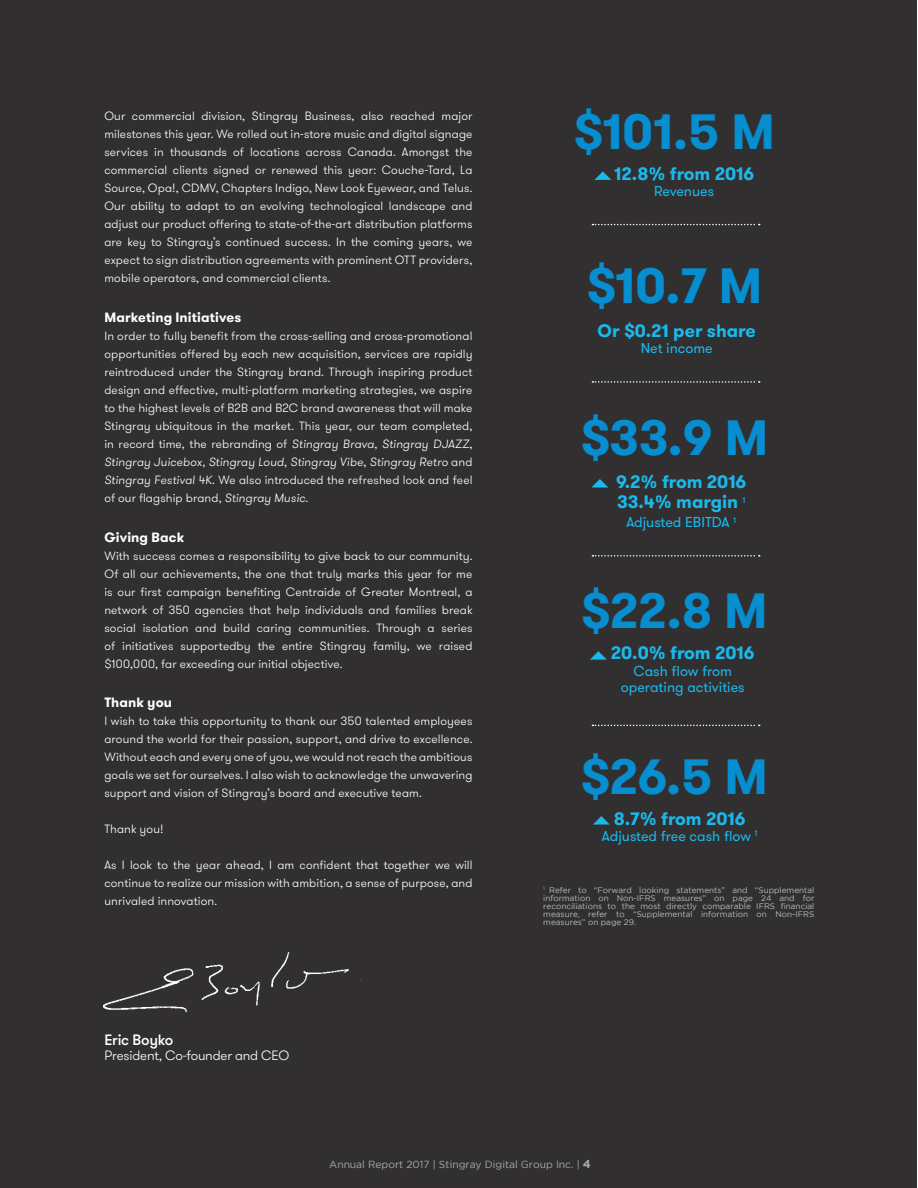
<style>
.page{position:relative;width:918px;height:1188px;background:#312f30}
.page>*{position:absolute;margin:0;border:0;box-sizing:border-box;transform-origin:0 0}
.t1{font:700 49.5px "GT Walsheim Pro";color:#068ed0}
.t2{font:700 18px "GT Walsheim Pro";color:#1ab9ec}
.t3{font:500 15px "GT Walsheim Pro";letter-spacing:-.02em;color:#fff}
.t4{font:14.4px "GT Walsheim Pro";color:#1ab9ec}
.Paragraph_Style_2{font:700 13.5px "GT Walsheim Pro";letter-spacing:.01em;color:#fff}
.t5{font:300 13.5px "GT Walsheim Pro";letter-spacing:-.015em;color:#fff}
.Paragraph_Style_2-2{font:300 12px/18px "GT Walsheim Pro";letter-spacing:.01em;color:#fff;text-align:justify}
.t6{font:10.2px "Gotham";color:#a9aaae}
.t7{font:8.1px/8.1px "Gotham";color:#babdbe;text-align:justify}
.s1{font-style:italic}
.s2{font-weight:700;font-size:11.55px}
</style>
<div class="page">
<hr style="left:917px;top:0;width:1px;height:1188px;background:#fff">
<img style="left:103px;top:952px;width:258px;height:60px">
<svg style="left:592px;top:224px;width:168px;height:1px"></svg>
<svg style="left:592px;top:381px;width:168px;height:2px"></svg>
<svg style="left:592px;top:555px;width:168px;height:2px"></svg>
<svg style="left:592px;top:725px;width:168px;height:1px"></svg>
<svg style="left:594px;top:171px;width:17px;height:9px"></svg>
<svg style="left:591px;top:479px;width:17px;height:9px"></svg>
<svg style="left:590px;top:651px;width:17px;height:9px"></svg>
<svg style="left:593px;top:816px;width:17px;height:9px"></svg>
<p class="Paragraph_Style_2-2" style="left:104px;top:107px;width:370px">Our commercial division, Stingray Business, also reached major milestones this year. We rolled out in-store music and digital signage services in thousands of locations across Canada. Amongst the commercial clients signed or renewed this year: Couche-Tard, La Source, Opa!, CDMV, Chapters Indigo, New Look Eyewear, and Telus.<br>Our ability to adapt to an evolving technological landscape and adjust our product offering to state-of-the-art distribution platforms are key to Stingray’s continued success. In the coming years, we expect to sign distribution agreements with prominent OTT providers, mobile operators, and commercial clients.</p>
<p class="Paragraph_Style_2" style="left:104px;top:308px;width:138px">Marketing Initiatives</p>
<p class="Paragraph_Style_2-2" style="left:104px;top:327px;width:370px">In order to fully benefit from the cross-selling and cross-promotional opportunities offered by each new acquisition, services are rapidly reintroduced under the Stingray brand. Through inspiring product design and effective, multi-platform marketing strategies, we aspire to the highest levels of B2B and B2C brand awareness that will make Stingray ubiquitous in the market. This year, our team completed, in record time, the rebranding of <span class="s1">Stingray Brava</span>, <span class="s1">Stingray DJAZZ</span>, <span class="s1">Stingray Juicebox</span>, <span class="s1">Stingray Loud</span>, <span class="s1">Stingray Vibe</span>, <span class="s1">Stingray Retro</span> and <span class="s1">Stingray Festival 4K</span>. We also introduced the refreshed look and feel of our flagship brand, <span class="s1">Stingray Music</span>.</p>
<p class="Paragraph_Style_2" style="left:104px;top:528px;width:81px">Giving Back</p>
<p class="Paragraph_Style_2-2" style="left:104px;top:547px;width:370px">With success comes a responsibility to give back to our community.<br>Of all our achievements, the one that truly marks this year for me is our first campaign benefiting Centraide of Greater Montreal, a network of 350 agencies that help individuals and families break social isolation and build caring communities. Through a series of initiatives supportedby the entire Stingray family, we raised $100,000, far exceeding our initial objective.</p>
<p class="Paragraph_Style_2" style="left:104px;top:694px;width:69px">Thank you</p>
<p class="Paragraph_Style_2-2" style="left:104px;top:712px;width:370px">I wish to take this opportunity to thank our 350 talented employees around the world for their passion, support, and drive to excellence.<br>Without each and every one of you, we would not reach the ambitious goals we set for ourselves. I also wish to acknowledge the unwavering support and vision of Stingray’s board and executive team.</p>
<p class="Paragraph_Style_2-2" style="left:104px;top:820px;width:61px">Thank you!</p>
<p class="Paragraph_Style_2-2" style="left:104px;top:856px;width:370px">As I look to the year ahead, I am confident that together we will continue to realize our mission with ambition, a sense of purpose, and unrivaled innovation.</p>
<p class="t3" style="left:104px;top:1030px;width:70px">Eric Boyko</p>
<p class="t5" style="left:104px;top:1047px;width:186px">President, Co-founder and CEO</p>
<p class="t1" style="left:573px;top:100px;width:204px">$101.5 M</p>
<p class="t2" style="left:614px;top:162px;width:141px">12.8% from 2016</p>
<p class="t4" style="left:654px;top:182px;width:61px">Revenues</p>
<p class="t1" style="left:585px;top:254px;width:178px">$10.7 M</p>
<p class="t2" style="left:598px;top:319px;width:160px">Or $0.21 per share</p>
<p class="t4" style="left:641px;top:339px;width:74px">Net income</p>
<p class="t1" style="left:579px;top:405px;width:190px">$33.9 M</p>
<p class="t2" style="left:616px;top:470px;width:132px">9.2% from 2016</p>
<p class="t2" style="left:617px;top:490px;width:130px">33.4% margin <sup>1</sup></p>
<p class="t4" style="left:626px;top:513px;width:111px">Adjusted EBITDA <sup>1</sup></p>
<p class="t1" style="left:580px;top:578px;width:190px">$22.8 M</p>
<p class="t2" style="left:611px;top:641px;width:145px">20.0% from 2016</p>
<p class="t4" style="left:634px;top:662px;width:100px">Cash flow from</p>
<p class="t4" style="left:621px;top:678px;width:125px">operating activities</p>
<p class="t1" style="left:580px;top:745px;width:190px">$26.5 M</p>
<p class="t2" style="left:614px;top:807px;width:133px">8.7% from 2016</p>
<p class="t4" style="left:602px;top:827px;width:157px">Adjusted free cash flow <sup>1</sup></p>
<p class="t7" style="left:543px;top:886px;width:273px"><sup>1</sup> Refer to “Forward looking statements” and “Supplemental information on Non-IFRS measures” on page 24 and for reconciliations to the most directly comparable IFRS financial measure, refer to “Supplemental information on Non-IFRS measures” on page 29.</p>
<p class="t6" style="left:329px;top:1159px;width:263px">Annual Report 2017 | Stingray Digital Group Inc. | <span class="s2">4</span></p>
</div>
